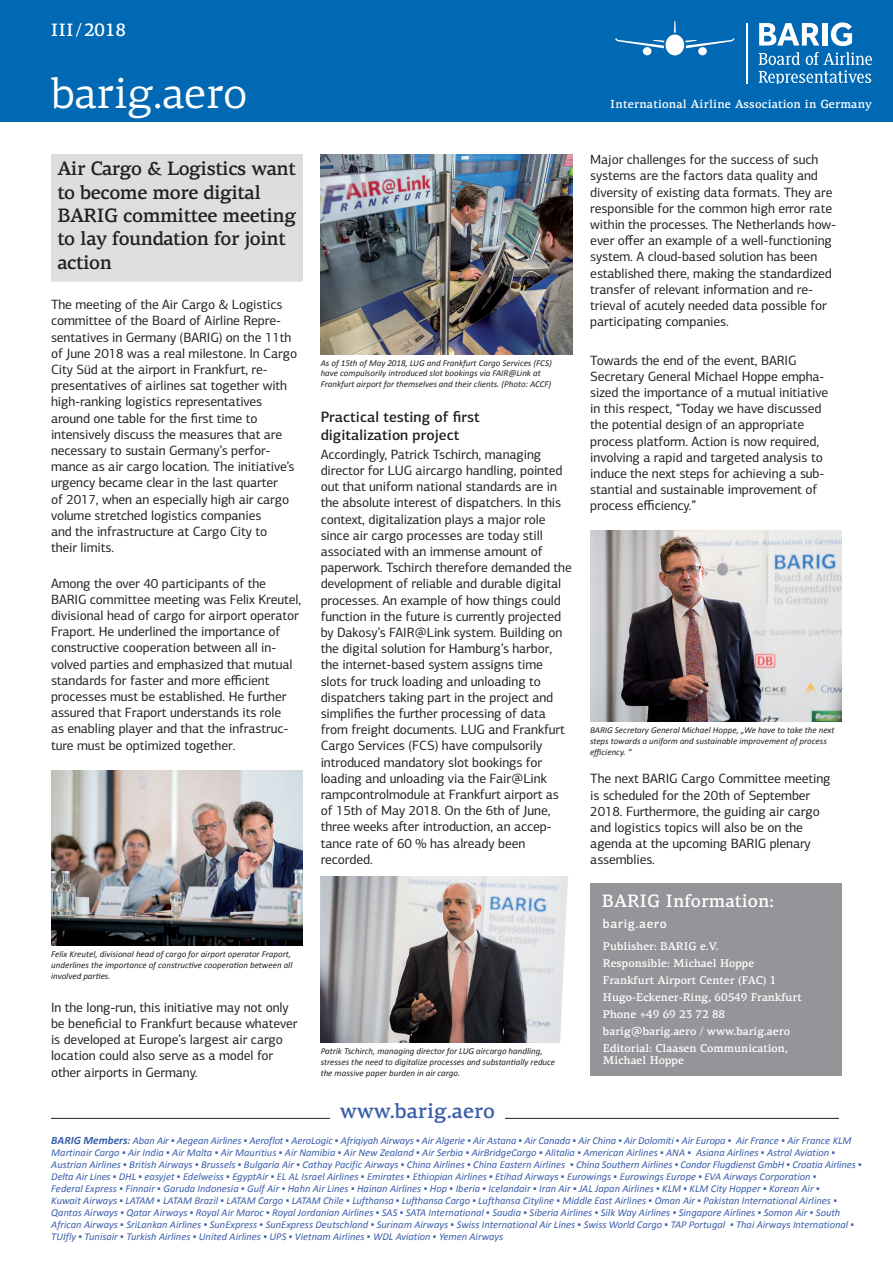
<style>
.page{position:relative;width:893px;height:1263px;background:#fff}
.page>*{position:absolute;margin:0;border:0;box-sizing:border-box;transform-origin:0 0}
.t1{font:43.5px "PF Centro Serif Pro";color:#fff}
.t2{font:500 21px "PF Centro Serif Pro";color:#3a5eab}
.t3{font:500 19.5px/23.4px "PF Centro Serif Pro";letter-spacing:-.025em;color:#231f20}
.t4{font:500 18px "PF Centro Serif Pro";color:#fff}
.t5{font:500 15px/18px "PF Centro Sans Pro";color:#231f20}
.t6{font:13.5px/16.2px "PF Centro Sans Pro";letter-spacing:-.01em;color:#231f20}
.t7{font:500 12.75px "PF Centro Sans Pro";letter-spacing:.05em;color:#fff}
.t8{font:500 11.85px "PF Agora Serif Pro";letter-spacing:.015em;color:#fff}
.t9{font:500 11.25px/17px "PF Centro Serif Pro";color:#fff}
.t10{font:italic 10.5px/12px "Calibri";color:#3a5eab}
.t11{font:italic 9px/10.8px "Calibri";color:#231f20}
.s1{font-weight:700;font-size:11.25px}
.s2{font-weight:700}
</style>
<div class="page">
<div style="left:51px;top:154px;width:252px;height:127px;background:#dcdddf"></div>
<div style="left:0;top:0;width:893px;height:121px;background:#0168b3"></div>
<hr style="left:51px;top:1118px;width:788px;height:1px;background:#231f20">
<div style="left:330px;top:1102px;width:175px;height:24px;background:#fff"></div>
<hr style="left:747px;top:23px;width:1px;height:60px;background:#fff">
<svg style="left:759px;top:52px;width:113px;height:31px"></svg>
<svg style="left:759px;top:23px;width:60px;height:23px"></svg>
<div style="left:822px;top:23px;width:5px;height:23px;background:#fff"></div>
<svg style="left:831px;top:22px;width:21px;height:24px"></svg>
<svg style="left:674px;top:21px;width:2px;height:12px"></svg>
<div style="left:665px;top:35px;width:19px;height:20px;background:#fff;border-radius:50%"></div>
<div style="left:698px;top:47px;width:9px;height:8px;background:#fff;border-radius:50%"></div>
<div style="left:643px;top:47px;width:8px;height:8px;background:#fff;border-radius:50%"></div>
<svg style="left:615px;top:38px;width:49px;height:10px"></svg>
<svg style="left:685px;top:38px;width:49px;height:10px"></svg>
<div style="left:51px;top:201px;width:252px;height:81px;background:#dddee0"></div>
<img style="left:51px;top:771px;width:252px;height:174px">
<img style="left:321px;top:876px;width:248px;height:167px">
<img style="left:321px;top:154px;width:251px;height:200px">
<img style="left:590px;top:531px;width:252px;height:190px">
<div style="left:590px;top:883px;width:252px;height:193px;background:#939598"></div>
<h3 class="t4" style="left:51px;top:19px;width:77px">III /2018</h3>
<h1 class="t1" style="left:51px;top:67px;width:198px">barig.aero</h1>
<h3 class="t3" style="left:57px;top:157px;width:240px">Air Cargo &amp; Logistics want to become more digital<br>BARIG committee meeting to lay foundation for joint action</h3>
<p class="t6" style="left:51px;top:296px;width:248px">The meeting of the Air Cargo &amp; Logistics committee of the Board of Airline Repre&shy;sentatives in Germany (BARIG) on the 11th of June 2018 was a real milestone. In Cargo City Süd at the airport in Frankfurt, re-- presentatives of airlines sat together with high-ranking logistics representatives around one table for the first time to intensively discuss the measures that are necessary to sustain Germany’s perfor&shy;mance as air cargo location. The initiative’s urgency became clear in the last quarter<br>of 2017, when an especially high air cargo volume stretched logistics companies<br>and the infrastructure at Cargo City to<br>their limits.</p>
<p class="t6" style="left:51px;top:575px;width:252px">Among the over 40 participants of the BARIG committee meeting was Felix Kreutel, divisional head of cargo for airport operator Fraport. He underlined the importance of constructive cooperation between all in-- volved parties and emphasized that mutual standards for faster and more efficient processes must be established. He further assured that Fraport understands its role<br>as enabling player and that the infrastruc&shy;ture must be optimized together.</p>
<p class="t11" style="left:51px;top:949px;width:243px">Felix Kreutel, divisional head of cargo for airport operator Fraport, underlines the importance of constructive cooperation between all involved parties.</p>
<p class="t6" style="left:51px;top:999px;width:248px">In the long-run, this initiative may not only be beneficial to Frankfurt because whatever is developed at Europe’s largest air cargo location could also serve as a model for other airports in Germany.</p>
<p class="t11" style="left:321px;top:357px;width:233px">As of 15th of May 2018, LUG and Frankfurt Cargo Services (FCS) have compulsorily introduced slot bookings via FAIR@Link at<br>Frankfurt airport for themselves and their clients. (Photo: ACCF)</p>
<p class="t5" style="left:321px;top:407px;width:161px">Practical testing of first digitalization project</p>
<p class="t6" style="left:321px;top:446px;width:253px">Accordingly, Patrick Tschirch, managing director for LUG aircargo handling, pointed out that uniform national standards are in the absolute interest of dispatchers. In this context, digitalization plays a major role since air cargo processes are today still associated with an immense amount of paperwork. Tschirch therefore demanded the development of reliable and durable digital processes. An example of how things could function in the future is currently projected by Dakosy’s FAIR@Link system. Building on the digital solution for Hamburg’s harbor, the internet-based system assigns time slots for truck loading and unloading to dispatchers taking part in the project and simplifies the further processing of data from freight documents. LUG and Frankfurt Cargo Services (FCS) have compulsorily introduced mandatory slot bookings for loading and unloading via the Fair@Link rampcontrolmodule at Frankfurt airport as of 15th of May 2018. On the 6th of June, three weeks after introduction, an accep&shy;tance rate of 60 % has already been recorded.</p>
<p class="t11" style="left:321px;top:1045px;width:236px">Patrik Tschirch, managing director for LUG aircargo handling, stresses the need to digitalize processes and substantially reduce the massive paper burden in air cargo.</p>
<h2 class="t2" style="left:340px;top:1098px;width:157px">www.barig.aero</h2>
<p class="t8" style="left:610px;top:96px;width:263px">International Airline Association in Germany</p>
<p class="t6" style="left:590px;top:152px;width:244px">Major challenges for the success of such systems are the factors data quality and diversity of existing data formats. They are responsible for the common high error rate within the processes. The Netherlands how-- ever offer an example of a well-functioning system. A cloud-based solution has been established there, making the standardized transfer of relevant information and re&shy;trieval of acutely needed data possible for participating companies.</p>
<p class="t6" style="left:590px;top:352px;width:240px">Towards the end of the event, BARIG Secretary General Michael Hoppe empha&shy;sized the importance of a mutual initiative in this respect, “Today we have discussed the potential design of an appropriate process platform. Action is now required, involving a rapid and targeted analysis to induce the next steps for achieving a sub-- stantial and sustainable improvement of process efficiency.”</p>
<p class="t11" style="left:590px;top:724px;width:246px">BARIG Secretary General Michael Hoppe, „We have to take the next steps towards a uniform and sustainable improvement of process efficiency. “</p>
<p class="t6" style="left:590px;top:771px;width:242px">The next BARIG Cargo Committee meeting is scheduled for the 20th of September 2018. Furthermore, the guiding air cargo and logistics topics will also be on the agenda at the upcoming BARIG plenary assemblies.</p>
<h3 class="t4" style="left:602px;top:889px;width:174px">BARIG Information:</h3>
<p class="t7" style="left:603px;top:916px;width:65px">barig.aero</p>
<p class="t9" style="left:603px;top:937px;width:200px">Publisher: BARIG e.V.<br>Responsible: Michael Hoppe<br>Frankfurt Airport Center (FAC) 1<br>Hugo-Eckener-Ring, 60549 Frankfurt<br>Phone +49 69 23 72 88 barig@barig.aero / www.barig.aero<br>Editorial: Claasen Communication,</p>
<p class="t9" style="left:603px;top:1052px;width:83px">Michael Hoppe</p>
<p class="t10" style="left:51px;top:1134px;width:812px"><span class="s1">BARIG Members</span><span class="s2">:</span> Aban Air ▪ Aegean Airlines ▪ Aeroflot ▪ AeroLogic ▪ Afriqiyah Airways ▪ Air Algerie ▪ Air Astana ▪ Air Canada ▪ Air China ▪ Air Dolomiti ▪ Air Europa ▪ Air France ▪ Air France KLM Martinair Cargo ▪ Air India ▪ Air Malta ▪ Air Mauritius ▪ Air Namibia ▪ Air New Zealand ▪ Air Serbia ▪ AirBridgeCargo ▪ Alitalia ▪ American Airlines ▪ ANA ▪ Asiana Airlines ▪ Astral Aviation ▪ Austrian Airlines ▪ British Airways ▪ Brussels ▪ Bulgaria Air ▪ Cathay Pacific Airways ▪ China Airlines ▪ China Eastern Airlines ▪ China Southern Airlines ▪ Condor Flugdienst GmbH ▪ Croatia Airlines ▪ Delta Air Lines ▪ DHL ▪ easyjet ▪ Edelweiss ▪ EgyptAir ▪ EL AL Israel Airlines ▪ Emirates ▪ Ethiopian Airlines ▪ Etihad Airways ▪ Eurowings ▪ Eurowings Europe ▪ EVA Airways Corporation ▪<br>Federal Express ▪ Finnair ▪ Garuda Indonesia ▪ Gulf Air ▪ Hahn Air Lines ▪ Hainan Airlines ▪ Hop ▪ Iberia ▪ Icelandair ▪ Iran Air ▪ JAL Japan Airlines <span class="s2">▪</span> KLM ▪ KLM City Hopper ▪ Korean Air ▪<br>Kuwait Airways ▪ LATAM ▪ LATAM Brazil ▪ LATAM Cargo ▪ LATAM Chile ▪ Lufthansa ▪ Lufthansa Cargo ▪ Lufthansa Cityline ▪ Middle East Airlines ▪ Oman Air ▪ Pakistan International Airlines ▪ Qantas Airways ▪ Qatar Airways ▪ Royal Air Maroc ▪ Royal Jordanian Airlines ▪ SAS ▪ SATA International ▪ Saudia ▪ Siberia Airlines ▪ Silk Way Airlines ▪ Singapore Airlines ▪ Somon Air ▪ South African Airways ▪ SriLankan Airlines ▪ SunExpress ▪ SunExpress Deutschland ▪ Surinam Airways ▪ Swiss International Air Lines ▪ Swiss World Cargo ▪ TAP Portugal ▪ Thai Airways International ▪ TUIfly ▪ Tunisair ▪ Turkish Airlines ▪ United Airlines ▪ UPS ▪ Vietnam Airlines ▪ WDL Aviation ▪ Yemen Airways</p>
</div>
